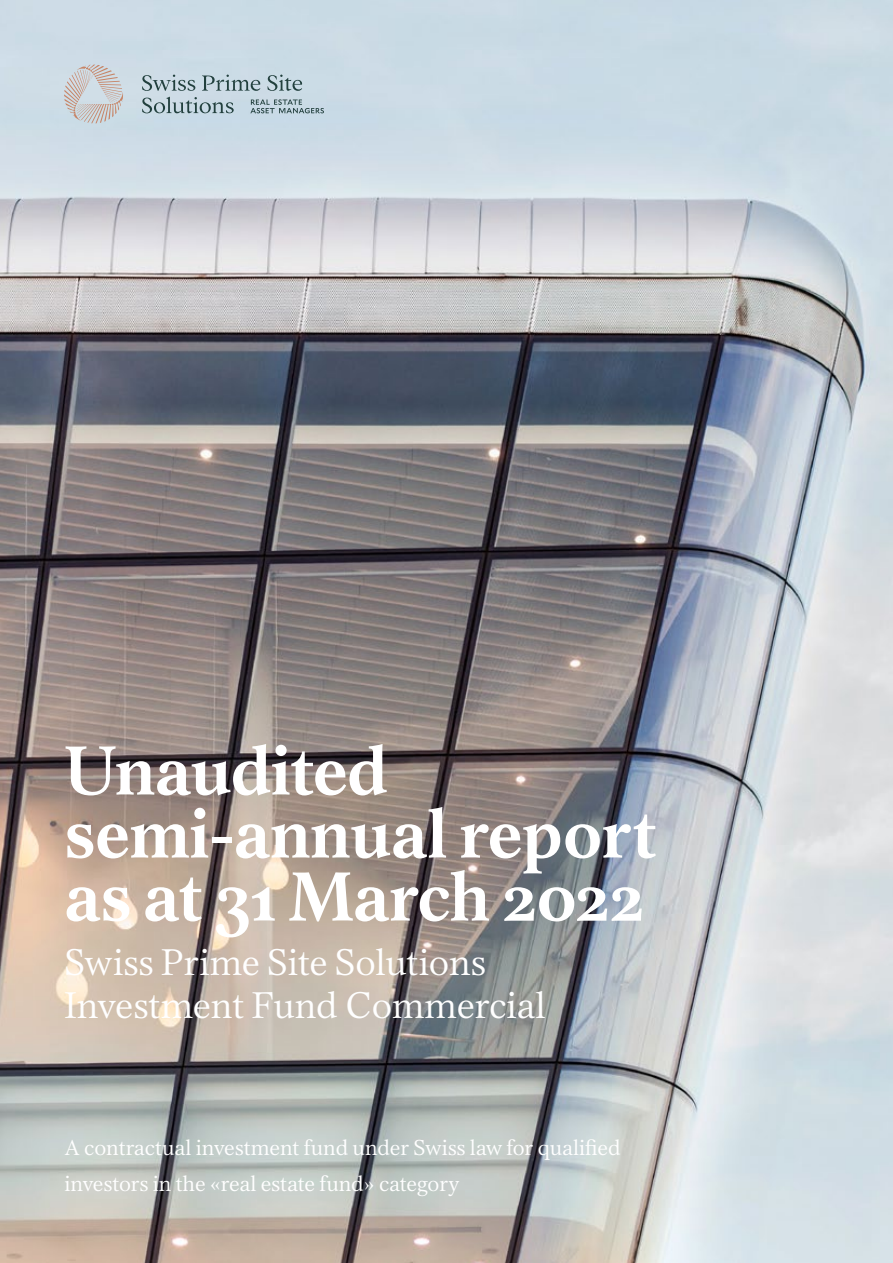
<style>
.page{position:relative;width:893px;height:1263px;background:#fff}
.page>*{position:absolute;margin:0;border:0;box-sizing:border-box;transform-origin:0 0}
.t1{font:700 67.5px/63px "Lector FSL";letter-spacing:-.01em;color:#fff}
.t2{font:36px/43.2px "Lector FSL";letter-spacing:-.005em;color:#fff}
.t3{font:21px/36px "Lector FSL";letter-spacing:-.005em;color:#fff}
</style>
<div class="page">
<img style="left:0;top:0;width:893px;height:1263px">
<svg style="left:142px;top:75px;width:53px;height:16px"></svg>
<svg style="left:202px;top:75px;width:59px;height:16px"></svg>
<svg style="left:267px;top:75px;width:36px;height:16px"></svg>
<svg style="left:142px;top:97px;width:92px;height:16px"></svg>
<svg style="left:250px;top:99px;width:74px;height:14px"></svg>
<svg style="left:64px;top:65px;width:59px;height:58px;background:#cccbcd"></svg>
<h1 class="t1" style="left:64px;top:739px;width:594px">Unaudited semi-annual report as at 31 March 2022</h1>
<h2 class="t2" style="left:64px;top:940px;width:483px">Swiss Prime Site Solutions<br>Investment Fund Commercial</h2>
<p class="t3" style="left:64px;top:1129px;width:558px">A contractual investment fund under Swiss law for qualified investors in the «real estate fund» category</p>
</div>
